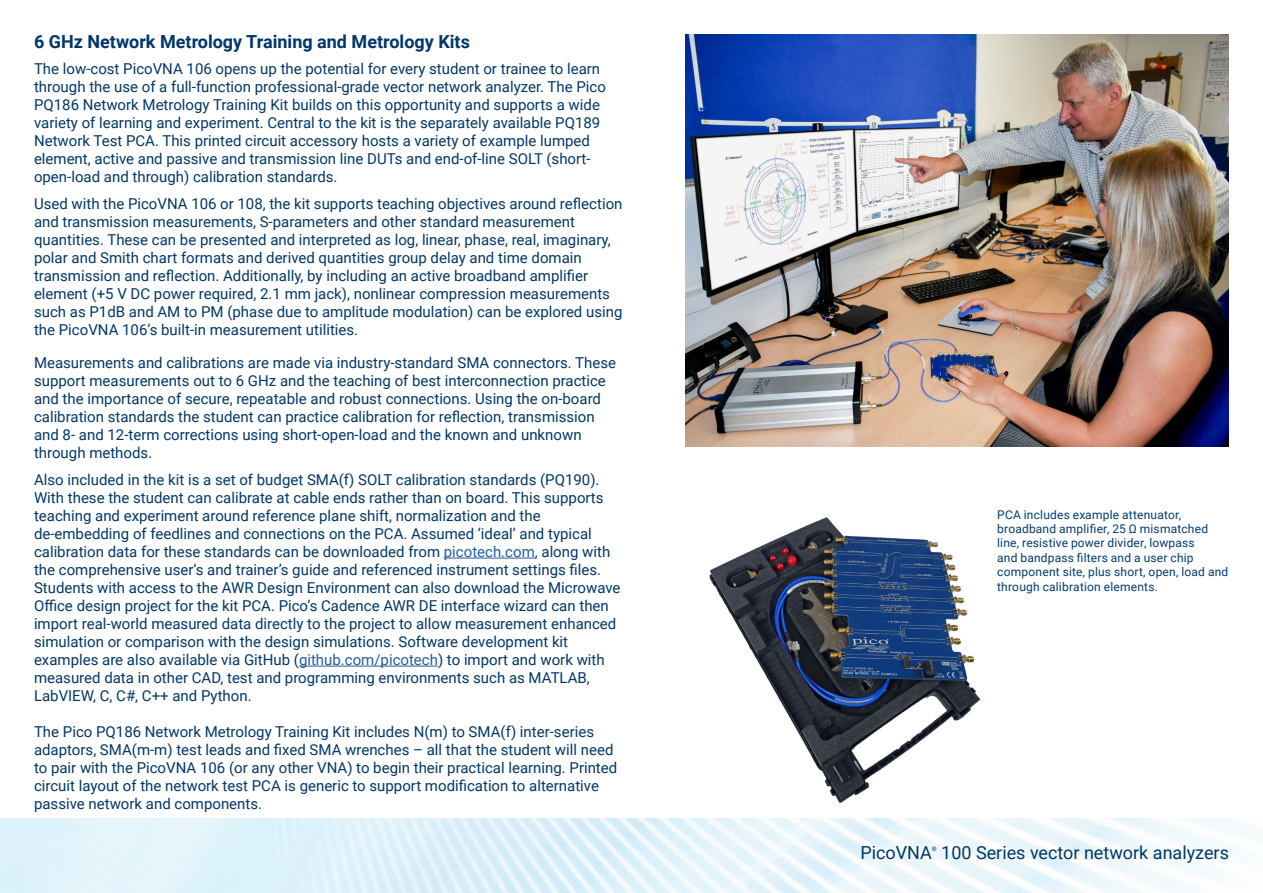
<style>
.page{position:relative;width:1263px;height:893px;background:#fff}
.page>*{position:absolute;margin:0;border:0;box-sizing:border-box;transform-origin:0 0}
.t1{font:700 18px "Roboto";color:#003768}
.t2{font:18px "Roboto";color:#003768}
.t3{font:15px/18px "Roboto";color:#003768}
.t4{font:12px/14.4px "Roboto";letter-spacing:.015em;color:#003b71}
.t5{font:6.15px "Roboto";color:#003768}
.s1{color:#215e9e}
</style>
<div class="page">
<img style="left:0;top:819px;width:1263px;height:74px">
<hr style="left:444px;top:558px;width:91px;height:1px;background:#215e9e">
<hr style="left:299px;top:666px;width:139px;height:1px;background:#215e9e">
<img style="left:686px;top:34px;width:543px;height:412px">
<img style="left:709px;top:517px;width:272px;height:286px">
<p class="t1" style="left:34px;top:29px;width:437px">6 GHz Network Metrology Training and Metrology Kits</p>
<p class="t3" style="left:34px;top:59px;width:573px">The low-cost PicoVNA 106 opens up the potential for every student or trainee to learn through the use of a full-function professional-grade vector network analyzer. The Pico PQ186 Network Metrology Training Kit builds on this opportunity and supports a wide variety of learning and experiment. Central to the kit is the separately available PQ189<br>Network Test PCA. This printed circuit accessory hosts a variety of example lumped element, active and passive and transmission line DUTs and end-of-line SOLT (short&shy;open-load and through) calibration standards.</p>
<p class="t3" style="left:34px;top:194px;width:590px">Used with the PicoVNA 106 or 108, the kit supports teaching objectives around reflection and transmission measurements, S-parameters and other standard measurement quantities. These can be presented and interpreted as log, linear, phase, real, imaginary, polar and Smith chart formats and derived quantities group delay and time domain transmission and reflection. Additionally, by including an active broadband amplifier element (+5 V DC power required, 2.1 mm jack), nonlinear compression measurements such as P1dB and AM to PM (phase due to amplitude modulation) can be explored using the PicoVNA 106’s built-in measurement utilities.</p>
<p class="t3" style="left:34px;top:354px;width:584px">Measurements and calibrations are made via industry-standard SMA connectors. These support measurements out to 6 GHz and the teaching of best interconnection practice and the importance of secure, repeatable and robust connections. Using the on-board calibration standards the student can practice calibration for reflection, transmission and 8- and 12-term corrections using short-open-load and the known and unknown through methods.</p>
<p class="t3" style="left:34px;top:470px;width:588px">Also included in the kit is a set of budget SMA(f) SOLT calibration standards (PQ190).<br>With these the student can calibrate at cable ends rather than on board. This supports teaching and experiment around reference plane shift, normalization and the de‑embedding of feedlines and connections on the PCA. Assumed ‘ideal’ and typical calibration data for these standards can be downloaded from <span class="s1">picotech.com</span>, along with the comprehensive user’s and trainer’s guide and referenced instrument settings files.<br>Students with access to the AWR Design Environment can also download the Microwave Office design project for the kit PCA. Pico’s Cadence AWR DE interface wizard can then import real-world measured data directly to the project to allow measurement enhanced simulation or comparison with the design simulations. Software development kit examples are also available via GitHub (<span class="s1">github.com/picotech</span>) to import and work with measured data in other CAD, test and programming environments such as MATLAB, LabVIEW, C, C#, C++ and Python.</p>
<p class="t3" style="left:34px;top:722px;width:585px">The Pico PQ186 Network Metrology Training Kit includes N(m) to SMA(f) inter-series adaptors, SMA(m-m) test leads and fixed SMA wrenches – all that the student will need to pair with the PicoVNA 106 (or any other VNA) to begin their practical learning. Printed circuit layout of the network test PCA is generic to support modification to alternative passive network and components.</p>
<p class="t4" style="left:997px;top:507px;width:233px">PCA includes example attenuator, broadband amplifier, 25 Ω mismatched line, resistive power divider, lowpass<br>and bandpass filters and a user chip component site, plus short, open, load and through calibration elements.</p>
<p class="t2" style="left:860px;top:840px;width:73px">PicoVNA</p>
<p class="t5" style="left:932px;top:844px;width:6px">®</p>
<p class="t2" style="left:941px;top:840px;width:289px">100 Series vector network analyzers</p>
</div>
